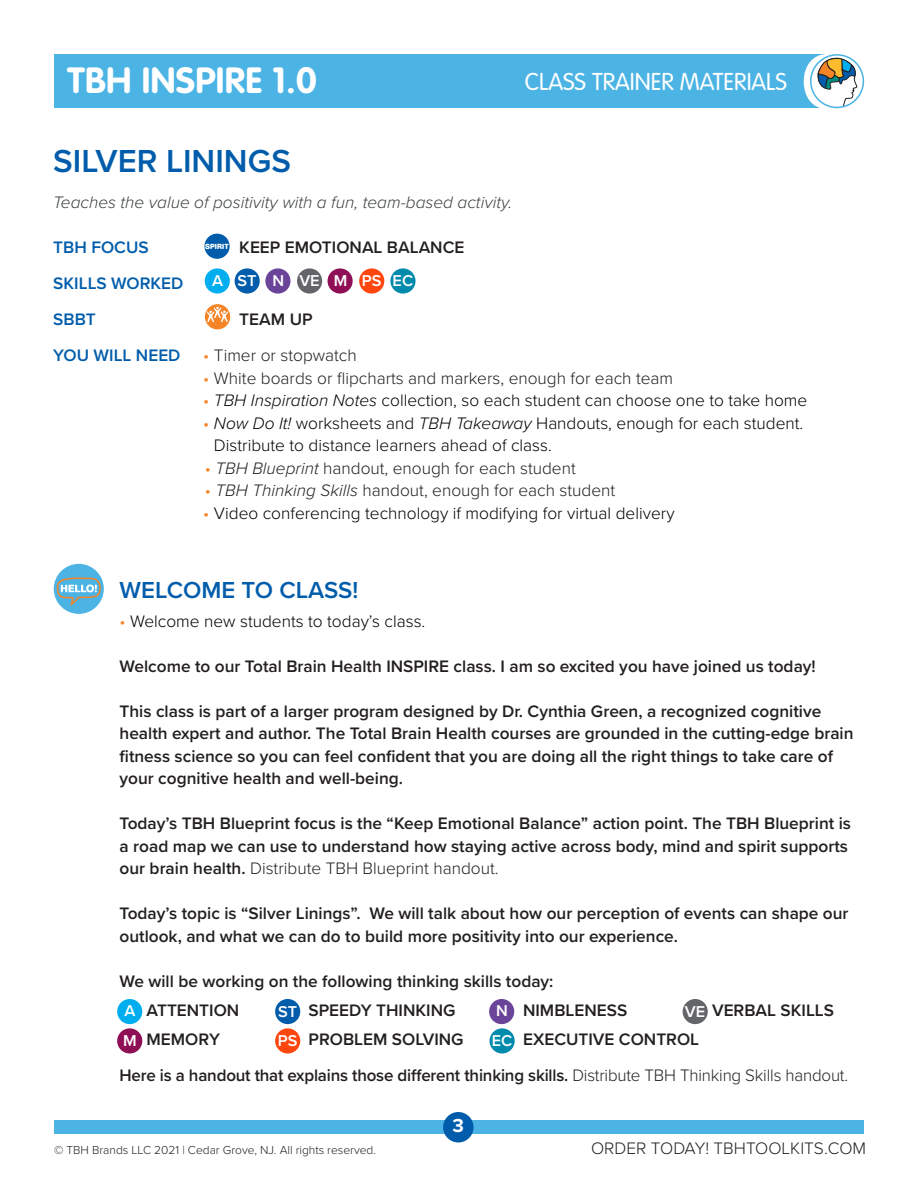
<style>
.page{position:relative;width:918px;height:1188px;background:#fff}
.page>*{position:absolute;margin:0;border:0;box-sizing:border-box;transform-origin:0 0}
.t1{font:700 36px "VAG Rounded";letter-spacing:.01em;color:#fff}
.t2{font:600 33px "Proxima Nova";color:#015dab}
.Activity{font:300 24px "VAG Rounded";color:#fff}
.t3{font:600 24px "Proxima Nova";color:#015dab}
.t4{font:700 19.5px "Proxima Nova";color:#fff}
.t5{font:600 17.25px/22.5px "Proxima Nova";color:#231f20}
.t6{font:300 17.25px/22.5px "Proxima Nova";color:#000}
.List_Paragraph{font:300 17.25px "Proxima Nova";color:#231f20}
.t7{font:italic 300 17.25px "Proxima Nova";color:#3c4043}
.t8{font:600 17.25px "Proxima Nova";color:#015dab}
.t9{font:600 16.35px "Proxima Nova";color:#fff}
.Copyright{font:300 12px "Proxima Nova";color:#231f20}
.t10{font:700 7.35px "AG Book Rounded";color:#fff}
.s1{color:#f58427}
.s2{font-style:italic}
.s3{font-weight:300}
.s4{font-size:16.35px;color:#fff}
</style>
<div class="page">
<div style="left:54px;top:54px;width:775px;height:54px;background:#4cb4e5"></div>
<svg style="left:804px;top:54px;width:53px;height:55px"></svg>
<div style="left:810px;top:54px;width:54px;height:54px;border:2px solid #4cb4e5;border-radius:50%"></div>
<div style="left:54px;top:564px;width:50px;height:50px;background:#4cb4e5;border-radius:50%"></div>
<svg style="left:56px;top:577px;width:46px;height:29px"></svg>
<div style="left:205px;top:268px;width:25px;height:26px;background:#00aeef;border-radius:50%"></div>
<div style="left:117px;top:999px;width:25px;height:25px;background:#00aeef;border-radius:50%"></div>
<div style="left:265px;top:268px;width:26px;height:26px;background:#6a4499;border-radius:50%"></div>
<div style="left:489px;top:999px;width:25px;height:25px;background:#6a4499;border-radius:50%"></div>
<div style="left:328px;top:268px;width:25px;height:26px;background:#8e0f56;border-radius:50%"></div>
<div style="left:117px;top:1028px;width:25px;height:26px;background:#8e0f56;border-radius:50%"></div>
<div style="left:297px;top:268px;width:25px;height:26px;background:#63656a;border-radius:50%"></div>
<div style="left:683px;top:999px;width:25px;height:25px;background:#63656a;border-radius:50%"></div>
<div style="left:359px;top:268px;width:25px;height:26px;background:#ff460f;border-radius:50%"></div>
<div style="left:275px;top:1028px;width:25px;height:26px;background:#ff460f;border-radius:50%"></div>
<div style="left:235px;top:268px;width:25px;height:26px;background:#015dab;border-radius:50%"></div>
<div style="left:275px;top:999px;width:25px;height:25px;background:#015dab;border-radius:50%"></div>
<div style="left:204px;top:234px;width:26px;height:25px;background:#015dab;border-radius:50%"></div>
<div style="left:390px;top:268px;width:26px;height:26px;background:#008aac;border-radius:50%"></div>
<div style="left:490px;top:1028px;width:25px;height:26px;background:#008aac;border-radius:50%"></div>
<div style="left:205px;top:304px;width:25px;height:25px;background:#f58427;border-radius:50%"></div>
<svg style="left:207px;top:307px;width:21px;height:15px"></svg>
<div style="left:54px;top:1120px;width:810px;height:14px;background:#4cb4e5"></div>
<div style="left:443px;top:1112px;width:31px;height:30px;background:#015dab;border-radius:50%"></div>
<p class="t1" style="left:68px;top:59px;width:251px">TBH INSPIRE 1.0</p>
<p class="Activity" style="left:525px;top:68px;width:264px">CLASS TRAINER MATERIALS</p>
<p class="t2" style="left:53px;top:136px;width:239px">SILVER LININGS</p>
<p class="t7" style="left:53px;top:189px;width:460px">Teaches the value of positivity with a fun, team-based activity.</p>
<p class="t8" style="left:53px;top:234px;width:97px">TBH FOCUS</p>
<p class="t5" style="left:239px;top:236px;width:227px">KEEP EMOTIONAL BALANCE</p>
<p class="t8" style="left:53px;top:270px;width:132px">SKILLS WORKED</p>
<p class="t8" style="left:53px;top:306px;width:44px">SBBT</p>
<p class="t5" style="left:239px;top:308px;width:75px">TEAM UP</p>
<p class="t8" style="left:53px;top:342px;width:129px">YOU WILL NEED</p>
<p class="List_Paragraph" style="left:203px;top:342px;width:155px"><span class="s1">•</span> Timer or stopwatch</p>
<p class="List_Paragraph" style="left:203px;top:365px;width:471px"><span class="s1">•</span> White boards or flipcharts and markers, enough for each team</p>
<p class="t6" style="left:203px;top:388px;width:605px"><span class="s1">•</span> <span class="s2">TBH Inspiration Notes</span> collection, so each student can choose one to take home</p>
<p class="t6" style="left:214px;top:411px;width:591px;text-indent:-11px"><span class="s1">•</span> <span class="s2">Now Do It!</span> worksheets and <span class="s2">TBH Takeaway</span> Handouts, enough for each student.<br>Distribute to distance learners ahead of class.</p>
<p class="List_Paragraph" style="left:205px;top:455px;width:372px"><span class="s1">•</span> <span class="s2">TBH Blueprint</span> handout, enough for each student</p>
<p class="List_Paragraph" style="left:205px;top:477px;width:412px"><span class="s1">•</span> <span class="s2">TBH Thinking Skills</span> handout, enough for each student</p>
<p class="t6" style="left:203px;top:501px;width:473px"><span class="s1">•</span> Video conferencing technology if modifying for virtual delivery</p>
<p class="t10" style="left:205px;top:242px;width:25px">SPIRIT</p>
<p class="t9" style="left:212px;top:268px;width:12px">A</p>
<p class="t9" style="left:272px;top:268px;width:13px">N</p>
<p class="t9" style="left:334px;top:268px;width:15px">M</p>
<p class="t9" style="left:393px;top:269px;width:22px">EC</p>
<p class="t9" style="left:238px;top:269px;width:20px">ST</p>
<p class="t9" style="left:299px;top:269px;width:22px">VE</p>
<p class="t9" style="left:362px;top:269px;width:21px">PS</p>
<p class="t3" style="left:120px;top:572px;width:240px">WELCOME TO CLASS!</p>
<p class="t6" style="left:120px;top:609px;width:307px"><span class="s1">•</span> Welcome new students to today’s class.</p>
<p class="t5" style="left:120px;top:654px;width:698px">Welcome to our Total Brain Health INSPIRE class. I am so excited you have joined us today!</p>
<p class="t5" style="left:120px;top:699px;width:735px">This class is part of a larger program designed by Dr. Cynthia Green, a recognized cognitive health expert and author. The Total Brain Health courses are grounded in the cutting-edge brain fitness science so you can feel confident that you are doing all the right things to take care of your cognitive health and well-being.</p>
<p class="t5" style="left:120px;top:812px;width:733px">Today’s TBH Blueprint focus is the “Keep Emotional Balance” action point. The TBH Blueprint is a road map we can use to understand how staying active across body, mind and spirit supports our brain health. <span class="s3">Distribute TBH Blueprint handout.</span></p>
<p class="t5" style="left:120px;top:902px;width:731px">Today’s topic is “Silver Linings”. We will talk about how our perception of events can shape our outlook, and what we can do to build more positivity into our experience.</p>
<p class="t5" style="left:120px;top:969px;width:435px">We will be working on the following thinking skills today:</p>
<p class="t5" style="left:147px;top:999px;width:94px">ATTENTION</p>
<p class="t5" style="left:309px;top:999px;width:148px">SPEEDY THINKING</p>
<p class="t5" style="left:523px;top:999px;width:106px">NIMBLENESS</p>
<p class="t5" style="left:685px;top:999px;width:151px"><span class="s4">VE</span> VERBAL SKILLS</p>
<p class="t5" style="left:147px;top:1028px;width:75px">MEMORY</p>
<p class="t5" style="left:309px;top:1028px;width:157px">PROBLEM SOLVING</p>
<p class="t5" style="left:523px;top:1028px;width:178px">EXECUTIVE CONTROL</p>
<p class="t5" style="left:120px;top:1064px;width:730px">Here is a handout that explains those different thinking skills. <span class="s3">Distribute TBH Thinking Skills handout.</span></p>
<p class="t9" style="left:125px;top:999px;width:12px">A</p>
<p class="t9" style="left:496px;top:999px;width:13px">N</p>
<p class="t9" style="left:278px;top:999px;width:20px">ST</p>
<p class="t9" style="left:123px;top:1028px;width:15px">M</p>
<p class="t9" style="left:492px;top:1029px;width:22px">EC</p>
<p class="t9" style="left:278px;top:1029px;width:21px">PS</p>
<p class="Copyright" style="left:54px;top:1141px;width:324px">© TBH Brands LLC 2021 | Cedar Grove, NJ. All rights reserved.</p>
<p class="t4" style="left:453px;top:1111px;width:13px">3</p>
<p class="List_Paragraph" style="left:591px;top:1135px;width:277px">ORDER TODAY! TBHTOOLKITS.COM</p>
</div>
